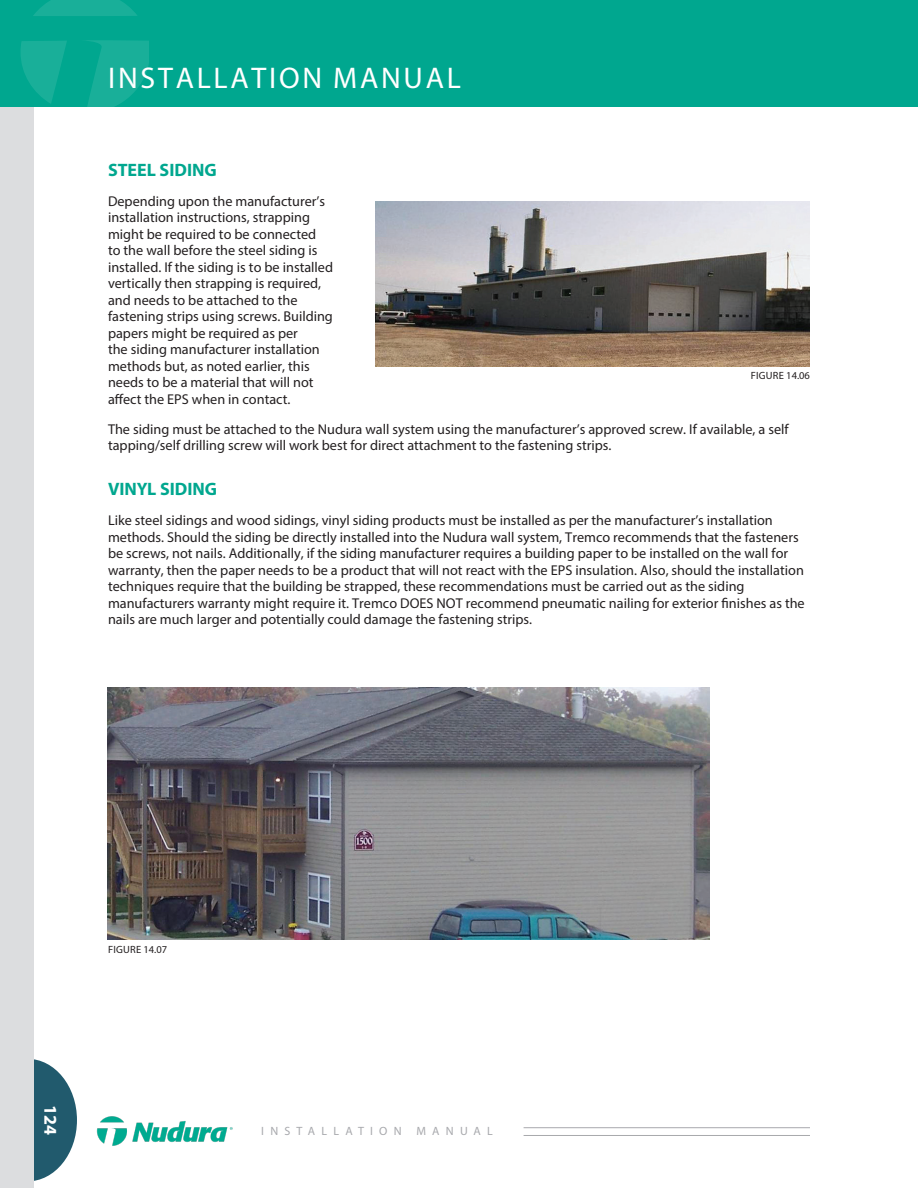
<style>
.page{position:relative;width:918px;height:1188px;background:#fff}
.page>*{position:absolute;margin:0;border:0;box-sizing:border-box;transform-origin:0 0}
.t1{font:30px "Myriad Pro";letter-spacing:.09em;color:#fff}
.t2{font:700 18px "Myriad Pro";color:#00a78f}
.t3{font:700 18px "Myriad Pro";color:#fff}
.t4{font:14.25px/16.5px "Myriad Pro";color:#231f20}
.t5{font:12px "Myriad Pro";letter-spacing:.52em;color:#a8a9ad}
.t6{font:10.5px "Myriad Pro";letter-spacing:.02em;color:#231f20}
</style>
<div class="page">
<img style="left:376px;top:202px;width:434px;height:165px">
<img style="left:107px;top:688px;width:603px;height:252px">
<svg style="left:34px;top:1059px;width:43px;height:122px"></svg>
<div style="left:0;top:0;width:34px;height:1188px;background:#dcdddf"></div>
<div style="left:0;top:0;width:918px;height:107px;background:#00a78f"></div>
<hr style="left:524px;top:1127px;width:286px;height:1px;background:#a8a9ad">
<hr style="left:524px;top:1135px;width:286px;height:1px;background:#a8a9ad">
<img style="left:96px;top:1116px;width:137px;height:30px">
<svg style="left:21px;top:41px;width:46px;height:63px"></svg>
<svg style="left:86px;top:40px;width:62px;height:67px"></svg>
<svg style="left:33px;top:0;width:104px;height:16px;background:#15ad97"></svg>
<h1 class="t1" style="left:108px;top:59px;width:354px">INSTALLATION MANUAL</h1>
<p class="t2" style="left:108px;top:158px;width:110px">STEEL SIDING</p>
<p class="t4" style="left:108px;top:192px;width:227px">Depending upon the manufacturer’s installation instructions, strapping might be required to be connected<br>to the wall before the steel siding is installed. If the siding is to be installed vertically then strapping is required, and needs to be attached to the fastening strips using screws. Building papers might be required as per<br>the siding manufacturer installation methods but, as noted earlier, this needs to be a material that will not affect the EPS when in contact.</p>
<p class="t4" style="left:108px;top:420px;width:682px">The siding must be attached to the Nudura wall system using the manufacturer’s approved screw. If available, a self tapping/self drilling screw will work best for direct attachment to the fastening strips.</p>
<p class="t2" style="left:108px;top:477px;width:111px">VINYL SIDING</p>
<p class="t4" style="left:108px;top:512px;width:698px">Like steel sidings and wood sidings, vinyl siding products must be installed as per the manufacturer’s installation methods. Should the siding be directly installed into the Nudura wall system, Tremco recommends that the fasteners be screws, not nails. Additionally, if the siding manufacturer requires a building paper to be installed on the wall for warranty, then the paper needs to be a product that will not react with the EPS insulation. Also, should the installation techniques require that the building be strapped, these recommendations must be carried out as the siding manufacturers warranty might require it. Tremco DOES NOT recommend pneumatic nailing for exterior finishes as the nails are much larger and potentially could damage the fastening strips.</p>
<p class="t6" style="left:751px;top:369px;width:61px">FIGURE 14.06</p>
<p class="t6" style="left:108px;top:943px;width:61px">FIGURE 14.07</p>
<p class="t3" style="left:62px;top:1105px;width:31px;rotate:90deg">124</p>
<p class="t5" style="left:261px;top:1124px;width:233px">INSTALLATION MANUAL</p>
</div>
